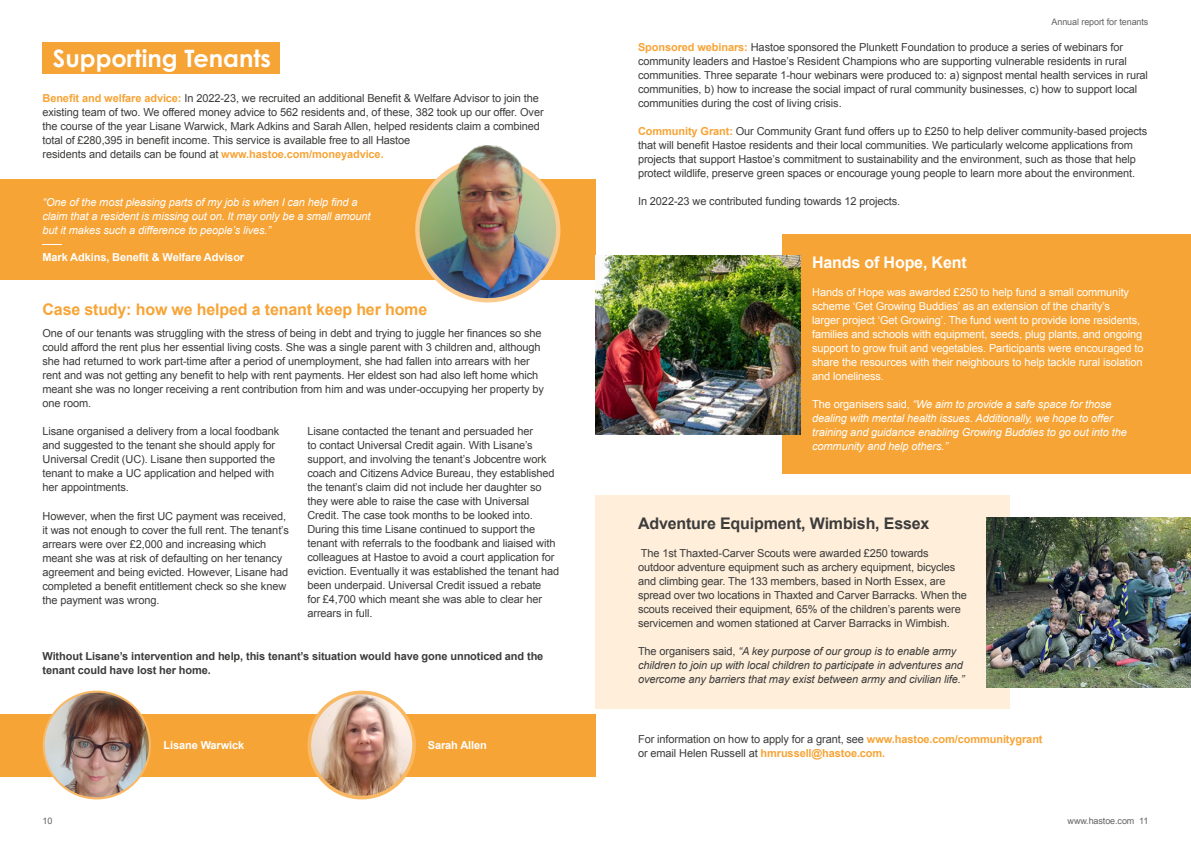
<style>
.page{position:relative;width:1191px;height:842px;background:#fff}
.page>*{position:absolute;margin:0;border:0;box-sizing:border-box;transform-origin:0 0}
.t1{font:700 24px "Century Gothic Pro";color:#fff}
.t2{font:700 16px "Arial";letter-spacing:-.01em;color:#f7a436}
.t3{font:700 16px "Arial";letter-spacing:-.01em;color:#3c3c3b}
.t4{font:700 16px "Arial";letter-spacing:-.01em;color:#fff}
.t5{font:11px/14px "Arial";letter-spacing:-.01em;color:#3c3c3b}
.t6{font:11px/14px "Arial";letter-spacing:-.01em;color:#fff}
.t7{font:italic 11px/14px "Arial";letter-spacing:-.01em;color:#fff}
.t8{font:italic 11px/14px "Arial";letter-spacing:-.01em;color:#3c3c3b}
.t9{font:700 11px/14px "Arial";letter-spacing:-.01em;color:#3c3c3b}
.t10{font:700 11px "Arial";letter-spacing:-.01em;color:#fff}
.t11{font:9px "Arial";letter-spacing:-.01em;color:#646363}
.s1{font-weight:700;color:#f7a436}
.s2{font-style:normal}
</style>
<div class="page">
<div style="left:0;top:714px;width:595px;height:62px;background:#f7a436"></div>
<div style="left:0;top:179px;width:595px;height:101px;background:#f7a436"></div>
<svg style="left:43px;top:244px;width:19px;height:1px"></svg>
<div style="left:43px;top:43px;width:236px;height:31px;background:#f7a436"></div>
<img style="left:415px;top:181px;width:146px;height:122px">
<img style="left:434px;top:145px;width:109px;height:104px">
<img style="left:309px;top:692px;width:105px;height:106px;border-radius:52px">
<div style="left:307px;top:691px;width:109px;height:108px;border:4px solid #f9b863;border-radius:50%"></div>
<img style="left:44px;top:692px;width:106px;height:106px;border-radius:53px">
<div style="left:43px;top:691px;width:108px;height:108px;border:2px solid #f9b863;border-radius:50%"></div>
<div style="left:782px;top:234px;width:409px;height:240px;background:#f7a436"></div>
<div style="left:595px;top:496px;width:414px;height:213px;background:#feeeda"></div>
<img style="left:595px;top:256px;width:205px;height:178px">
<img style="left:986px;top:517px;width:205px;height:170px">
<p class="t1" style="left:53px;top:43px;width:220px">Supporting Tenants</p>
<p class="t5" style="left:43px;top:91px;width:502px"><span class="s1">Benefit and welfare advice:</span> In 2022-23, we recruited an additional Benefit &amp; Welfare Advisor to join the existing team of two. We offered money advice to 562 residents and, of these, 382 took up our offer. Over the course of the year Lisane Warwick, Mark Adkins and Sarah Allen, helped residents claim a combined total of £280,395 in benefit income. This service is available free to all Hastoe<br>residents and details can be found at <span class="s1">www.hastoe.com/moneyadvice.</span></p>
<p class="t7" style="left:43px;top:195px;width:330px">“One of the most pleasing parts of my job is when I can help find a claim that a resident is missing out on. It may only be a small amount but it makes such a difference to people’s lives.”</p>
<p class="t10" style="left:43px;top:250px;width:203px">Mark Adkins, Benefit &amp; Welfare Advisor</p>
<p class="t2" style="left:43px;top:299px;width:386px">Case study: how we helped a tenant keep her home</p>
<p class="t5" style="left:43px;top:326px;width:503px">One of our tenants was struggling with the stress of being in debt and trying to juggle her finances so she could afford the rent plus her essential living costs. She was a single parent with 3 children and, although she had returned to work part-time after a period of unemployment, she had fallen into arrears with her rent and was not getting any benefit to help with rent payments. Her eldest son had also left home which meant she was no longer receiving a rent contribution from him and was under-occupying her property by one room.</p>
<p class="t5" style="left:43px;top:425px;width:238px">Lisane organised a delivery from a local foodbank and suggested to the tenant she should apply for Universal Credit (UC). Lisane then supported the tenant to make a UC application and helped with her appointments.</p>
<p class="t5" style="left:43px;top:509px;width:248px">However, when the first UC payment was received, it was not enough to cover the full rent. The tenant’s arrears were over £2,000 and increasing which meant she was at risk of defaulting on her tenancy agreement and being evicted. However, Lisane had completed a benefit entitlement check so she knew the payment was wrong.</p>
<p class="t5" style="left:307px;top:425px;width:253px">Lisane contacted the tenant and persuaded her<br>to contact Universal Credit again. With Lisane’s support, and involving the tenant’s Jobcentre work coach and Citizens Advice Bureau, they established the tenant’s claim did not include her daughter so they were able to raise the case with Universal Credit. The case took months to be looked into.<br>During this time Lisane continued to support the tenant with referrals to the foodbank and liaised with colleagues at Hastoe to avoid a court application for eviction. Eventually it was established the tenant had been underpaid. Universal Credit issued a rebate<br>for £4,700 which meant she was able to clear her arrears in full.</p>
<p class="t9" style="left:43px;top:649px;width:502px">Without Lisane’s intervention and help, this tenant’s situation would have gone unnoticed and the tenant could have lost her home.</p>
<p class="t10" style="left:164px;top:738px;width:82px">Lisane Warwick</p>
<p class="t10" style="left:428px;top:738px;width:61px">Sarah Allen</p>
<p class="t11" style="left:1051px;top:15px;width:98px">Annual report for tenants</p>
<p class="t5" style="left:638px;top:40px;width:511px"><span class="s1">Sponsored webinars:</span> Hastoe sponsored the Plunkett Foundation to produce a series of webinars for community leaders and Hastoe’s Resident Champions who are supporting vulnerable residents in rural communities. Three separate 1-hour webinars were produced to: a) signpost mental health services in rural communities, b) how to increase the social impact of rural community businesses, c) how to support local communities during the cost of living crisis.</p>
<p class="t5" style="left:638px;top:124px;width:511px"><span class="s1">Community Grant:</span> Our Community Grant fund offers up to £250 to help deliver community-based projects that will benefit Hastoe residents and their local communities. We particularly welcome applications from projects that support Hastoe’s commitment to sustainability and the environment, such as those that help protect wildlife, preserve green spaces or encourage young people to learn more about the environment.</p>
<p class="t5" style="left:638px;top:194px;width:263px">In 2022-23 we contributed funding towards 12 projects.</p>
<p class="t4" style="left:812px;top:252px;width:156px">Hands of Hope, Kent</p>
<p class="t6" style="left:812px;top:285px;width:333px">Hands of Hope was awarded £250 to help fund a small community scheme ‘Get Growing Buddies’ as an extension of the charity’s<br>larger project ‘Get Growing’. The fund went to provide lone residents, families and schools with equipment, seeds, plug plants, and ongoing support to grow fruit and vegetables. Participants were encouraged to share the resources with their neighbours to help tackle rural isolation and loneliness.</p>
<p class="t7" style="left:812px;top:398px;width:316px"><span class="s2">The organisers said,</span> “We aim to provide a safe space for those dealing with mental health issues. Additionally, we hope to offer training and guidance enabling Growing Buddies to go out into the community and help others.”</p>
<p class="t3" style="left:638px;top:513px;width:293px">Adventure Equipment, Wimbish, Essex</p>
<p class="t5" style="left:638px;top:546px;width:330px">The 1st Thaxted-Carver Scouts were awarded £250 towards<br>outdoor adventure equipment such as archery equipment, bicycles and climbing gear. The 133 members, based in North Essex, are spread over two locations in Thaxted and Carver Barracks. When the scouts received their equipment, 65% of the children’s parents were servicemen and women stationed at Carver Barracks in Wimbish.</p>
<p class="t8" style="left:638px;top:644px;width:328px"><span class="s2">The organisers said,</span> “A key purpose of our group is to enable army children to join up with local children to participate in adventures and overcome any barriers that may exist between army and civilian life.”</p>
<p class="t5" style="left:638px;top:732px;width:406px">For information on how to apply for a grant, see <span class="s1">www.hastoe.com/communitygrant </span>or email Helen Russell at <span class="s1">hmrussell@hastoe.com.</span></p>
<p class="t11" style="left:43px;top:815px;width:11px">10</p>
<p class="t11" style="left:1067px;top:815px;width:82px">www.hastoe.com 11</p>
</div>
